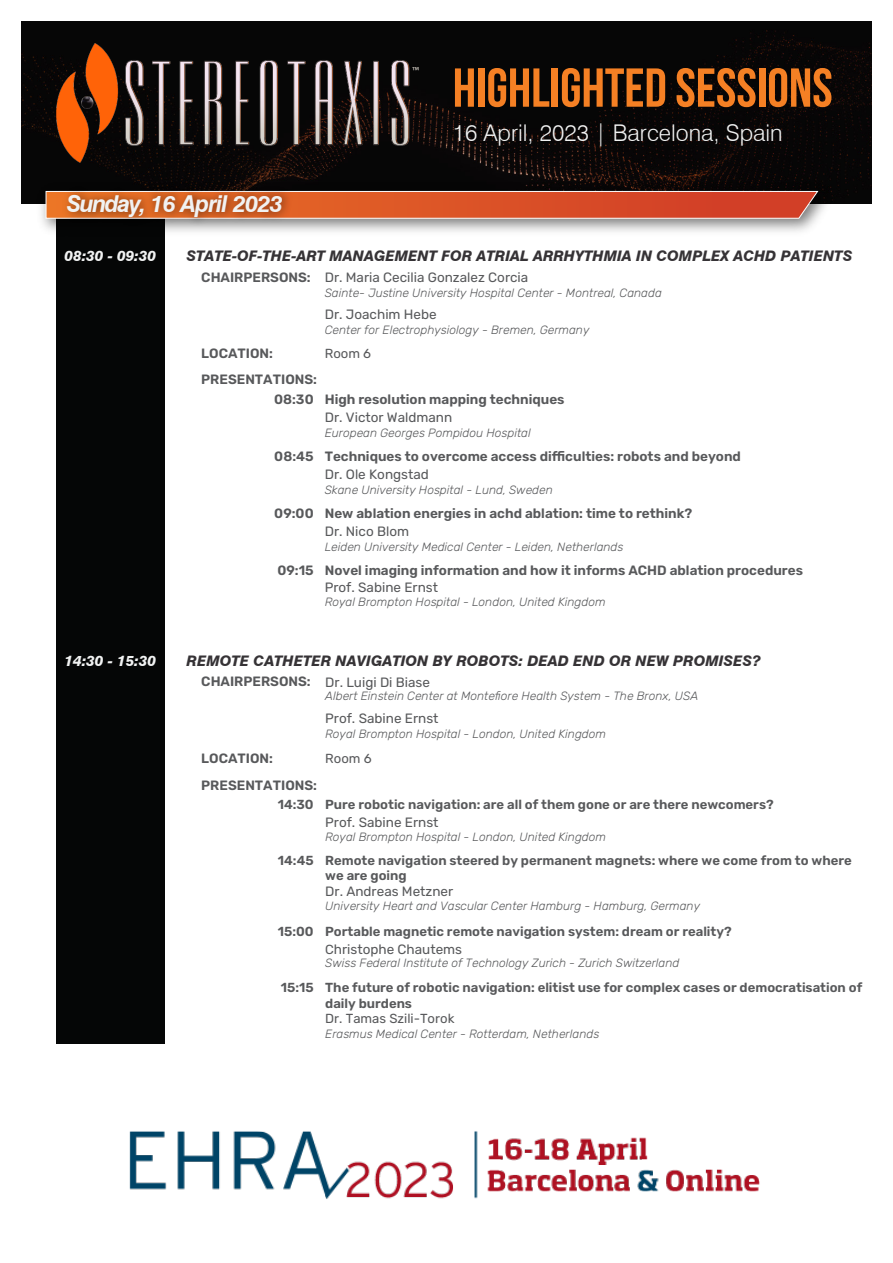
<style>
.page{position:relative;width:893px;height:1263px;background:#fff}
.page>*{position:absolute;margin:0;border:0;box-sizing:border-box;transform-origin:0 0}
.t1{font:54.75px "Bebas Neue";color:#f58024}
.t2{font:italic 700 23.25px "Swiss 721 BT";letter-spacing:-.035em;color:#f1f2f2}
.t3{font:300 23.1px "Swiss 721 BT";color:#f1f2f2}
.t4{font:italic 800 14.55px "Swiss 721 BT";color:#363336}
.t5{font:italic 800 14.55px "Swiss 721 BT";color:#f1f2f2}
.t6{font:600 13.5px "Rubik";color:#58595b}
.t7{font:13.5px "Rubik";color:#58595b}
.t8{font:600 13.05px/15.8px "Rubik";color:#58595b}
.t9{font:13.05px "Rubik";color:#58595b}
.t10{font:italic 300 12px "Rubik";color:#58595b}
.s1{font-weight:600}
.s2{font-size:13.05px}
</style>
<div class="page">
<div style="left:56px;top:190px;width:109px;height:854px;background:#050606"></div>
<img style="left:21px;top:21px;width:851px;height:183px">
<img style="left:31px;top:177px;width:810px;height:55px">
<svg style="left:46px;top:191px;width:772px;height:28px;background:#da5c39"></svg>
<img style="left:56px;top:44px;width:362px;height:119px">
<img style="left:54px;top:180px;width:244px;height:52px">
<img style="left:129px;top:1131px;width:631px;height:68px">
<h1 class="t1" style="left:453px;top:58px;width:381px">HIGHLIGHTED SESSIONS</h1>
<h3 class="t3" style="left:453px;top:119px;width:331px">16 April, 2023 | Barcelona, Spain</h3>
<h2 class="t2" style="left:67px;top:190px;width:218px">Sunday, 16 April 2023</h2>
<p class="t5" style="left:64px;top:247px;width:93px">08:30 - 09:30</p>
<p class="t4" style="left:187px;top:247px;width:667px">STATE-OF-THE-ART MANAGEMENT FOR ATRIAL ARRHYTHMIA IN COMPLEX ACHD PATIENTS</p>
<p class="t7" style="left:201px;top:269px;width:328px"><span class="s1">CHAIRPERSONS:</span> Dr. Maria Cecilia Gonzalez Corcia</p>
<p class="t10" style="left:325px;top:286px;width:339px">Sainte- Justine University Hospital Center - Montreal, Canada</p>
<p class="t7" style="left:325px;top:307px;width:113px">Dr. Joachim Hebe</p>
<p class="t10" style="left:325px;top:323px;width:266px">Center for Electrophysiology - Bremen, Germany</p>
<p class="t6" style="left:201px;top:346px;width:73px">LOCATION:</p>
<p class="t9" style="left:325px;top:346px;width:48px">Room 6</p>
<p class="t6" style="left:325px;top:392px;width:241px">High resolution mapping techniques</p>
<p class="t7" style="left:325px;top:410px;width:129px">Dr. Victor Waldmann</p>
<p class="t10" style="left:325px;top:426px;width:208px">European Georges Pompidou Hospital</p>
<p class="t6" style="left:201px;top:372px;width:117px">PRESENTATIONS:</p>
<p class="t6" style="left:274px;top:392px;width:41px">08:30</p>
<p class="t6" style="left:274px;top:449px;width:41px">08:45</p>
<p class="t6" style="left:325px;top:449px;width:418px">Techniques to overcome access difficulties: robots and beyond</p>
<p class="t7" style="left:325px;top:467px;width:106px">Dr. Ole Kongstad</p>
<p class="t10" style="left:325px;top:483px;width:230px">Skane University Hospital - Lund, Sweden</p>
<p class="t6" style="left:274px;top:506px;width:41px">09:00</p>
<p class="t6" style="left:325px;top:506px;width:369px">New ablation energies in achd ablation: time to rethink?</p>
<p class="t7" style="left:325px;top:524px;width:86px">Dr. Nico Blom</p>
<p class="t10" style="left:325px;top:540px;width:300px">Leiden University Medical Center - Leiden, Netherlands</p>
<p class="t6" style="left:277px;top:563px;width:38px">09:15</p>
<p class="t6" style="left:325px;top:563px;width:480px">Novel imaging information and how it informs ACHD ablation procedures</p>
<p class="t7" style="left:325px;top:579px;width:115px">Prof. Sabine Ernst</p>
<p class="t10" style="left:325px;top:595px;width:282px">Royal Brompton Hospital - London, United Kingdom</p>
<p class="t5" style="left:64px;top:652px;width:93px">14:30 - 15:30</p>
<p class="t4" style="left:187px;top:652px;width:576px">REMOTE CATHETER NAVIGATION BY ROBOTS: DEAD END OR NEW PROMISES?</p>
<p class="t7" style="left:201px;top:674px;width:230px"><span class="s1">CHAIRPERSONS:</span> Dr. Luigi Di Biase</p>
<p class="t10" style="left:325px;top:689px;width:374px">Albert Einstein Center at Montefiore Health System - The Bronx, USA</p>
<p class="t7" style="left:325px;top:710px;width:115px">Prof. Sabine Ernst</p>
<p class="t10" style="left:325px;top:727px;width:282px">Royal Brompton Hospital - London, United Kingdom</p>
<p class="t6" style="left:201px;top:751px;width:73px">LOCATION:</p>
<p class="t9" style="left:325px;top:751px;width:48px">Room 6</p>
<p class="t8" style="left:325px;top:796px;width:450px">Pure robotic navigation: are all of them gone or are there newcomers?</p>
<p class="t7" style="left:325px;top:814px;width:115px">Prof. Sabine Ernst</p>
<p class="t10" style="left:325px;top:830px;width:282px">Royal Brompton Hospital - London, United Kingdom</p>
<p class="t6" style="left:201px;top:778px;width:117px">PRESENTATIONS:</p>
<p class="t8" style="left:278px;top:796px;width:37px">14:30</p>
<p class="t8" style="left:325px;top:853px;width:528px;line-height:14.5px;text-indent:-47px">14:45 Remote navigation steered by permanent magnets: where we come from to where we are going</p>
<p class="t7" style="left:325px;top:883px;width:130px">Dr. Andreas Metzner</p>
<p class="t10" style="left:325px;top:899px;width:376px">University Heart and Vascular Center Hamburg - Hamburg, Germany</p>
<p class="t8" style="left:278px;top:924px;width:455px">15:00 Portable magnetic remote navigation system: dream or reality?</p>
<p class="t7" style="left:325px;top:941px;width:138px"><span class="s2">C</span>hristophe Chautems</p>
<p class="t10" style="left:325px;top:956px;width:356px">Swiss Federal Institute of Technology Zurich - Zurich Switzerland</p>
<p class="t8" style="left:325px;top:980px;width:539px;text-indent:-44px">15:15 The future of robotic navigation: elitist use for complex cases or democratisation of daily burdens</p>
<p class="t9" style="left:325px;top:1011px;width:131px">Dr. Tamas Szili-Torok</p>
<p class="t10" style="left:325px;top:1027px;width:275px">Erasmus Medical Center - Rotterdam, Netherlands</p>
</div>
